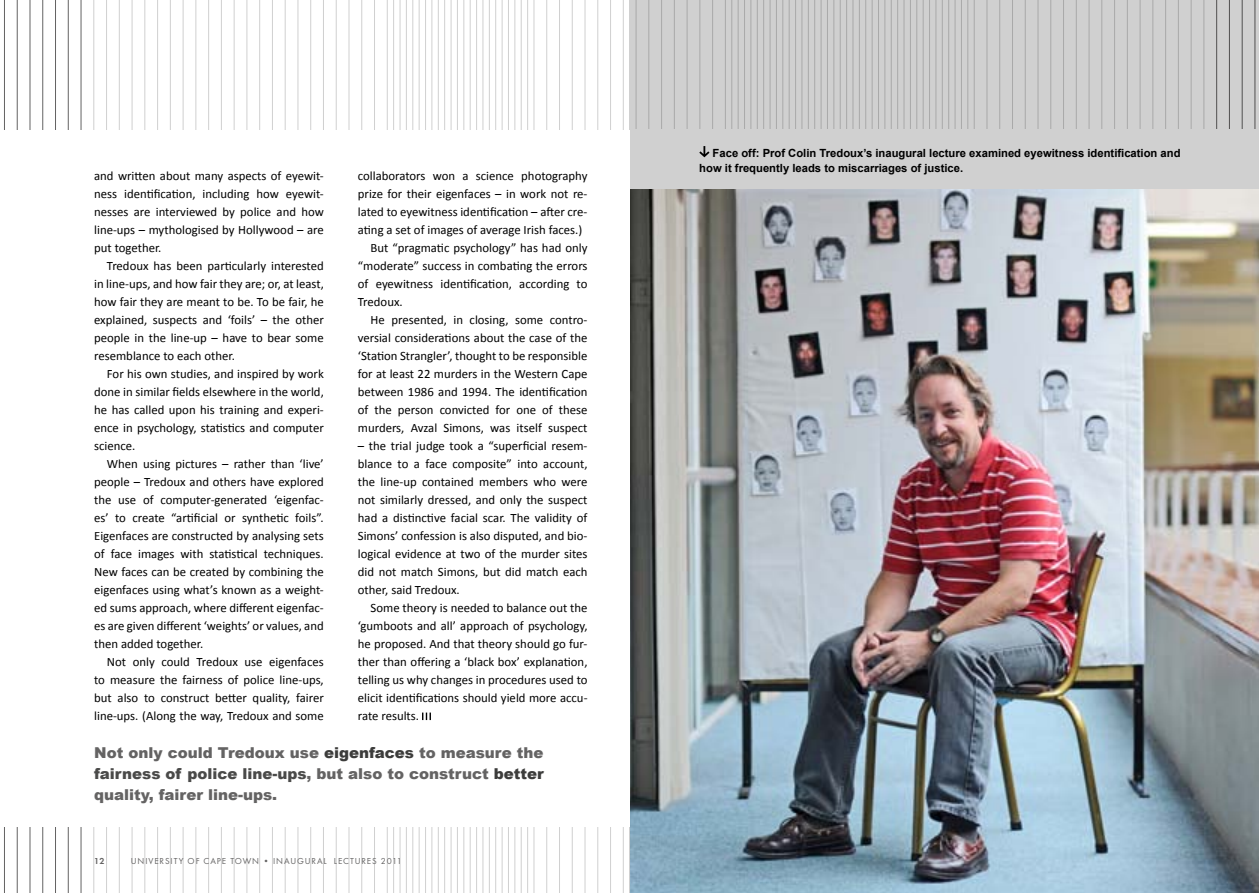
<style>
.page{position:relative;width:1259px;height:893px;background:#fff}
.page>*{position:absolute;margin:0;border:0;box-sizing:border-box;transform-origin:0 0}
.t1{font:900 15px/21px "Arial";color:#646363;text-align:justify}
.t2{font:12.75px/18px "Calibri";color:#000;text-align:justify}
.t3{font:700 11.25px/15px "Arial";color:#000}
.t4{font:9px "Futura T";letter-spacing:.1em;color:#646363}
.t5{font:600 9px "Futura T";color:#646363}
.s1{color:#3c3c3b}
.s2{color:#4a4a49}
</style>
<div class="page">
<hr style="left:393px;top:0;width:1px;height:893px;background:#d0d0d0">
<hr style="left:406px;top:0;width:1px;height:893px;background:#d0d0d0">
<hr style="left:419px;top:0;width:1px;height:893px;background:#d0d0d0">
<hr style="left:432px;top:0;width:1px;height:893px;background:#d0d0d0">
<hr style="left:444px;top:0;width:1px;height:893px;background:#d0d0d0">
<hr style="left:457px;top:0;width:1px;height:893px;background:#d0d0d0">
<hr style="left:470px;top:0;width:1px;height:893px;background:#d0d0d0">
<hr style="left:483px;top:0;width:1px;height:893px;background:#d0d0d0">
<hr style="left:495px;top:0;width:1px;height:893px;background:#d0d0d0">
<hr style="left:508px;top:0;width:1px;height:893px;background:#d0d0d0">
<hr style="left:521px;top:0;width:1px;height:893px;background:#d0d0d0">
<hr style="left:534px;top:0;width:1px;height:893px;background:#d0d0d0">
<hr style="left:546px;top:0;width:1px;height:893px;background:#d0d0d0">
<hr style="left:559px;top:0;width:1px;height:893px;background:#d0d0d0">
<hr style="left:572px;top:0;width:1px;height:893px;background:#d0d0d0">
<hr style="left:585px;top:0;width:1px;height:893px;background:#d0d0d0">
<hr style="left:597px;top:0;width:1px;height:893px;background:#d0d0d0">
<hr style="left:610px;top:0;width:1px;height:893px;background:#d0d0d0">
<hr style="left:623px;top:0;width:1px;height:893px;background:#d0d0d0">
<hr style="left:4px;top:0;width:1px;height:893px;background:#646363">
<hr style="left:17px;top:0;width:1px;height:893px;background:#646363">
<hr style="left:30px;top:0;width:1px;height:893px;background:#646363">
<hr style="left:42px;top:0;width:1px;height:893px;background:#646363">
<hr style="left:55px;top:0;width:1px;height:893px;background:#646363">
<hr style="left:68px;top:0;width:1px;height:893px;background:#646363">
<hr style="left:81px;top:0;width:1px;height:893px;background:#646363">
<hr style="left:94px;top:0;width:1px;height:893px;background:#d0d0d0">
<hr style="left:106px;top:0;width:1px;height:893px;background:#d0d0d0">
<hr style="left:119px;top:0;width:1px;height:893px;background:#d0d0d0">
<hr style="left:132px;top:0;width:1px;height:893px;background:#d0d0d0">
<hr style="left:145px;top:0;width:1px;height:893px;background:#d0d0d0">
<hr style="left:157px;top:0;width:1px;height:893px;background:#d0d0d0">
<hr style="left:170px;top:0;width:1px;height:893px;background:#d0d0d0">
<hr style="left:183px;top:0;width:1px;height:893px;background:#d0d0d0">
<hr style="left:196px;top:0;width:1px;height:893px;background:#d0d0d0">
<hr style="left:208px;top:0;width:1px;height:893px;background:#d0d0d0">
<hr style="left:221px;top:0;width:1px;height:893px;background:#d0d0d0">
<hr style="left:234px;top:0;width:1px;height:893px;background:#d0d0d0">
<hr style="left:247px;top:0;width:1px;height:893px;background:#d0d0d0">
<hr style="left:259px;top:0;width:1px;height:893px;background:#d0d0d0">
<hr style="left:272px;top:0;width:1px;height:893px;background:#d0d0d0">
<hr style="left:285px;top:0;width:1px;height:893px;background:#d0d0d0">
<hr style="left:298px;top:0;width:1px;height:893px;background:#d0d0d0">
<hr style="left:310px;top:0;width:1px;height:893px;background:#d0d0d0">
<hr style="left:323px;top:0;width:1px;height:893px;background:#d0d0d0">
<hr style="left:336px;top:0;width:1px;height:893px;background:#d0d0d0">
<hr style="left:349px;top:0;width:1px;height:893px;background:#d0d0d0">
<hr style="left:361px;top:0;width:1px;height:893px;background:#d0d0d0">
<hr style="left:374px;top:0;width:1px;height:893px;background:#d0d0d0">
<hr style="left:387px;top:0;width:1px;height:893px;background:#d0d0d0">
<hr style="left:400px;top:0;width:1px;height:893px;background:#d0d0d0">
<hr style="left:412px;top:0;width:1px;height:893px;background:#d0d0d0">
<hr style="left:425px;top:0;width:1px;height:893px;background:#d0d0d0">
<hr style="left:438px;top:0;width:1px;height:893px;background:#d0d0d0">
<hr style="left:451px;top:0;width:1px;height:893px;background:#d0d0d0">
<hr style="left:463px;top:0;width:1px;height:893px;background:#d0d0d0">
<hr style="left:476px;top:0;width:1px;height:893px;background:#d0d0d0">
<hr style="left:489px;top:0;width:1px;height:893px;background:#d0d0d0">
<hr style="left:502px;top:0;width:1px;height:893px;background:#d0d0d0">
<hr style="left:514px;top:0;width:1px;height:893px;background:#d0d0d0">
<hr style="left:527px;top:0;width:1px;height:893px;background:#d0d0d0">
<svg style="left:629px;top:0;width:630px;height:893px;background:#cacaca"></svg>
<div style="left:0;top:130px;width:629px;height:696px;background:#fff"></div>
<svg style="left:422px;top:713px;width:9px;height:7px"></svg>
<div style="left:630px;top:130px;width:629px;height:695px;background:#d0d0d0"></div>
<img style="left:630px;top:189px;width:629px;height:704px">
<svg style="left:699px;top:146px;width:10px;height:11px"></svg>
<p class="t2" style="left:94px;top:166px;width:231px">and written about many aspects of eyewit&shy;ness identification, including how eyewit&shy;nesses are interviewed by police and how line-ups – mythologised by Hollywood – are put together.</p>
<p class="t2" style="left:94px;top:256px;width:231px;text-indent:13px">Tredoux has been particularly interested in line-ups, and how fair they are; or, at least, how fair they are meant to be. To be fair, he explained, suspects and ‘foils’ – the other people in the line-up – have to bear some resemblance to each other.</p>
<p class="t2" style="left:94px;top:364px;width:231px;text-indent:13px">For his own studies, and inspired by work done in similar fields elsewhere in the world, he has called upon his training and experi&shy;ence in psychology, statistics and computer science.</p>
<p class="t2" style="left:94px;top:454px;width:231px;text-indent:13px">When using pictures – rather than ‘live’ people – Tredoux and others have explored the use of computer-generated ‘eigenfac&shy;es’ to create “artificial or synthetic foils”.<br>Eigenfaces are constructed by analysing sets of face images with statistical techniques.<br>New faces can be created by combining the eigenfaces using what’s known as a weight&shy;ed sums approach, where different eigenfac&shy;es are given different ‘weights’ or values, and then added together.</p>
<p class="t2" style="left:94px;top:652px;width:231px;text-indent:13px">Not only could Tredoux use eigenfaces to measure the fairness of police line-ups, but also to construct better quality, fairer line-ups. (Along the way, Tredoux and some</p>
<p class="t2" style="left:358px;top:166px;width:231px">collaborators won a science photography</p>
<p class="t2" style="left:358px;top:184px;width:231px">prize for their eigenfaces – in work not re-</p>
<p class="t2" style="left:358px;top:202px;width:231px">lated to eyewitness identification – after cre-</p>
<p class="t2" style="left:358px;top:220px;width:226px">ating a set of images of average Irish faces.)</p>
<p class="t2" style="left:371px;top:238px;width:218px">But “pragmatic psychology” has had only</p>
<p class="t2" style="left:358px;top:256px;width:231px">“moderate” success in combating the errors</p>
<p class="t2" style="left:358px;top:274px;width:231px">of eyewitness identification, according to</p>
<p class="t2" style="left:358px;top:292px;width:46px">Tredoux.</p>
<p class="t2" style="left:371px;top:310px;width:218px">He presented, in closing, some contro-</p>
<p class="t2" style="left:358px;top:328px;width:231px">versial considerations about the case of the</p>
<p class="t2" style="left:358px;top:346px;width:231px">‘Station Strangler’, thought to be responsible</p>
<p class="t2" style="left:358px;top:364px;width:231px">for at least 22 murders in the Western Cape</p>
<p class="t2" style="left:358px;top:382px;width:231px">between 1986 and 1994. The identification</p>
<p class="t2" style="left:358px;top:400px;width:231px">of the person convicted for one of these</p>
<p class="t2" style="left:358px;top:418px;width:231px">murders, Avzal Simons, was itself suspect</p>
<p class="t2" style="left:358px;top:436px;width:231px">– the trial judge took a “superficial resem&shy;blance to a face composite” into account, the line-up contained members who were not similarly dressed, and only the suspect had a distinctive facial scar. The validity of Simons’ confession is also disputed, and bio&shy;logical evidence at two of the murder sites did not match Simons, but did match each other, said Tredoux.</p>
<p class="t2" style="left:358px;top:598px;width:231px;text-indent:13px">Some theory is needed to balance out the ‘gumboots and all’ approach of psychology, he proposed. And that theory should go fur&shy;ther than offering a ‘black box’ explanation, telling us why changes in procedures used to elicit identifications should yield more accu&shy;rate results.</p>
<p class="t1" style="left:94px;top:743px;width:451px">Not only could Tredoux use <span class="s1">eigenfaces</span> to measure the <span class="s2">fairness of police line-ups</span>, but also to construct <span class="s1">better </span>quality, fairer line-ups.</p>
<p class="t5" style="left:94px;top:855px;width:12px">12</p>
<p class="t4" style="left:131px;top:856px;width:273px">UNIVERSITY OF CAPE TOWN • INAUGURAL LECTURES 2011</p>
<p class="t3" style="left:699px;top:145px;width:483px;text-indent:13px">Face off: Prof Colin Tredoux’s inaugural lecture examined eyewitness identification and how it frequently leads to miscarriages of justice.</p>
</div>
